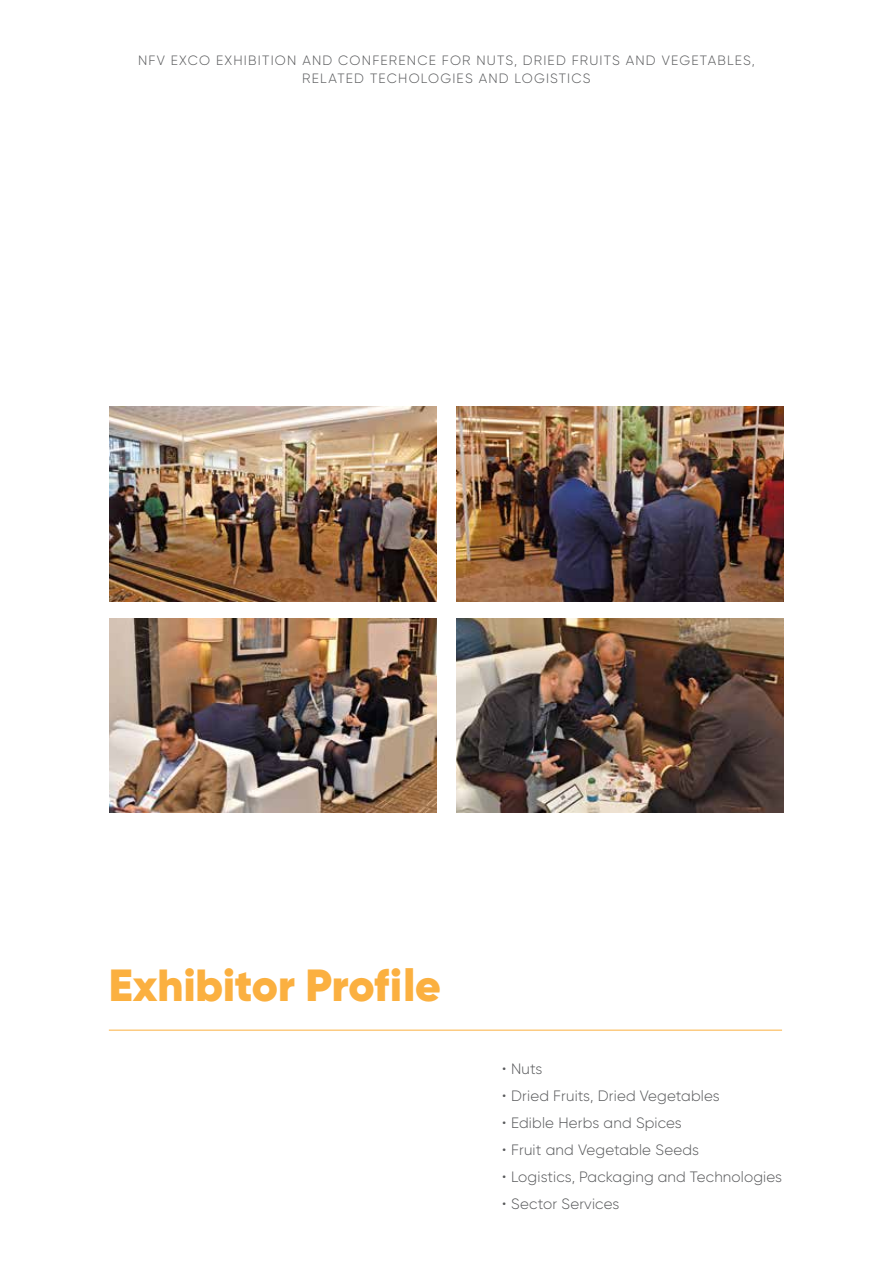
<style>
.page{position:relative;width:893px;height:1263px;background:#fff}
.page>*{position:absolute;margin:0;border:0;box-sizing:border-box;transform-origin:0 0}
.t1{font:900 45px "Gilroy";color:#fbb040}
.t2{font:300 15px "Gilroy";letter-spacing:.01em;color:#58595b}
.t3{font:300 13.5px "Gilroy";letter-spacing:.09em;color:#58595b}
</style>
<div class="page">
<hr style="left:109px;top:1030px;width:673px;height:1px;background:#fbb040">
<img style="left:456px;top:618px;width:327px;height:195px">
<img style="left:110px;top:618px;width:327px;height:195px">
<img style="left:456px;top:407px;width:327px;height:194px">
<img style="left:110px;top:407px;width:327px;height:194px">
<p class="t3" style="left:138px;top:52px;width:87px">NFV EXCO exhı</p>
<p class="t3" style="left:248px;top:52px;width:18px">bıtıon</p>
<p class="t3" style="left:302px;top:52px;width:11px">and</p>
<p class="t3" style="left:338px;top:52px;width:11px">conference</p>
<p class="t3" style="left:442px;top:52px;width:11px">for</p>
<p class="t3" style="left:476px;top:52px;width:66px">Nuts, Dried</p>
<p class="t3" style="left:572px;top:52px;width:65px">Fruits and</p>
<p class="t3" style="left:662px;top:52px;width:39px">Vegeta</p>
<p class="t3" style="left:717px;top:52px;width:39px">bles,</p>
<p class="t3" style="left:302px;top:70px;width:19px">Related</p>
<p class="t3" style="left:370px;top:70px;width:11px">techolo</p>
<p class="t3" style="left:440px;top:70px;width:50px">gies and</p>
<p class="t3" style="left:515px;top:70px;width:78px">Logistics</p>
<h1 class="t1" style="left:109px;top:956px;width:333px">Exhibitor Profile</h1>
<p class="t2" style="left:502px;top:1059px;width:42px">• Nuts</p>
<p class="t2" style="left:502px;top:1086px;width:219px">• Dried Fruits, Dried Vegetables</p>
<p class="t2" style="left:502px;top:1113px;width:181px">• Edible Herbs and Spices</p>
<p class="t2" style="left:502px;top:1140px;width:198px">• Fruit and Vegetable Seeds</p>
<p class="t2" style="left:502px;top:1167px;width:281px">• Logistics, Packaging and Technologies</p>
<p class="t2" style="left:502px;top:1194px;width:119px">• Sector Services</p>
</div>
